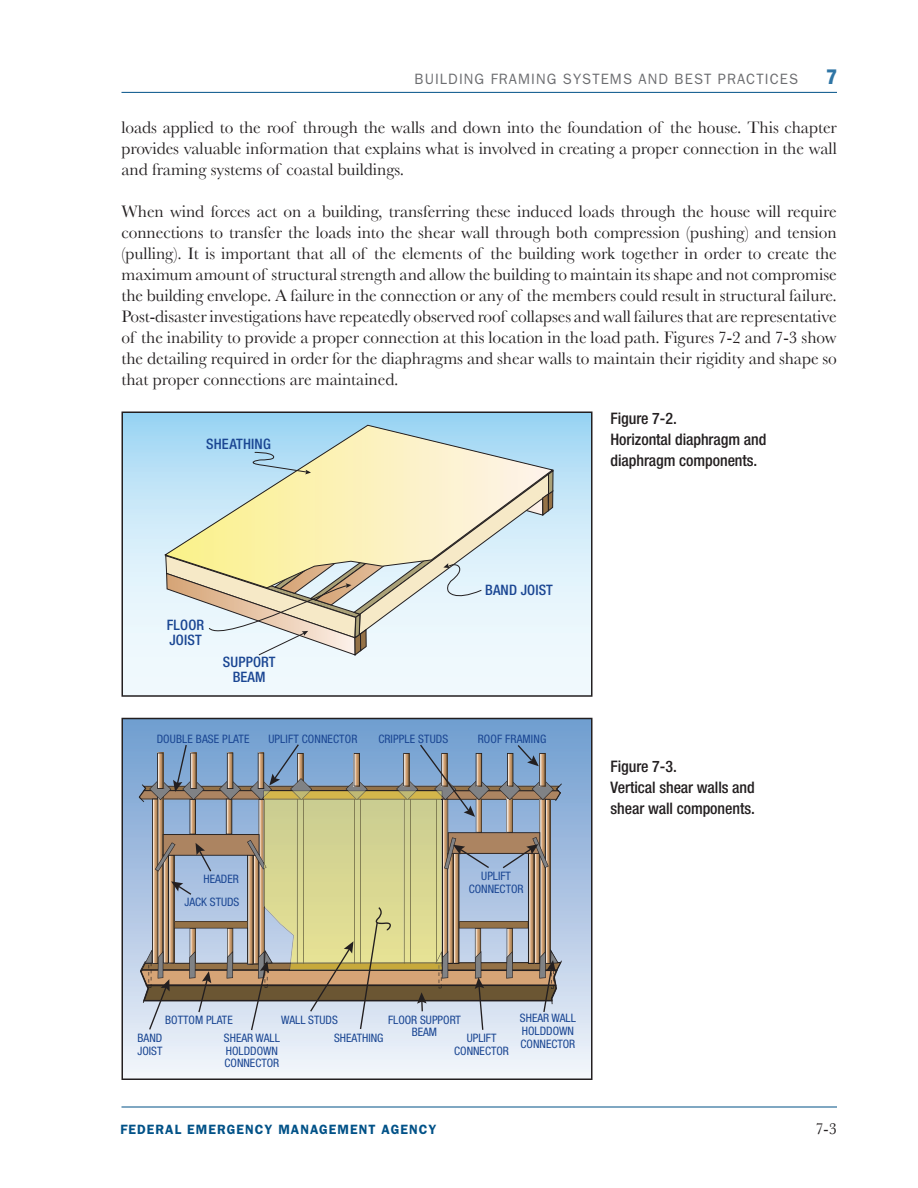
<style>
.page{position:relative;width:918px;height:1188px;background:#fff}
.page>*{position:absolute;margin:0;border:0;box-sizing:border-box;transform-origin:0 0}
.t1{font:800 condensed 21px "Helvetica Neue";color:#2f75a5}
.Main_body{font:17.4px/21px "Baskerville";letter-spacing:-.005em;color:#231f20;text-align:justify}
.t2{font:16.5px "Baskerville";color:#231f20}
.t3{font:500 condensed 15.9px/21px "Helvetica Neue";letter-spacing:-.005em;color:#231f20}
.t4{font:15px "ITC Franklin Gothic Std";letter-spacing:.075em;color:#6c6d70}
.t5{font:500 condensed 14.4px/15.3px "Helvetica Neue";letter-spacing:.01em;color:#1a4693;text-align:center}
.t6{font:700 condensed 14.25px "Helvetica Neue";color:#1a4693}
.t7{font:600 13.5px "ITC Franklin Gothic Std";letter-spacing:.08em;color:#005187}
.t8{font:condensed 11.7px/12.6px "Helvetica Neue";color:#1a4693}
</style>
<div class="page">
<hr style="left:122px;top:1107px;width:715px;height:1px;background:#005187">
<hr style="left:122px;top:92px;width:715px;height:1px;background:#005187">
<svg style="left:125px;top:415px;width:464px;height:279px"></svg>
<svg style="left:165px;top:426px;width:388px;height:230px;background:#dde3d2"></svg>
<div style="left:122px;top:412px;width:470px;height:285px;border:2px solid #231f20"></div>
<svg style="left:125px;top:721px;width:464px;height:356px;background:#bcd1e8"></svg>
<svg style="left:139px;top:744px;width:423px;height:286px;background:#aaab9e"></svg>
<div style="left:122px;top:718px;width:470px;height:362px;border:2px solid #231f20"></div>
<p class="t4" style="left:415px;top:71px;width:385px">BUILDING FRAMING SYSTEMS AND BEST PRACTICES</p>
<p class="t1" style="left:826px;top:64px;width:12px">7</p>
<p class="Main_body" style="left:122px;top:117px;width:717px">loads applied to the roof through the walls and down into the foundation of the house. This chapter provides valuable information that explains what is involved in creating a proper connection in the wall and framing systems of coastal buildings.</p>
<p class="Main_body" style="left:122px;top:201px;width:717px">When wind forces act on a building, transferring these induced loads through the house will require connections to transfer the loads into the shear wall through both compression (pushing) and tension (pulling). It is important that all of the elements of the building work together in order to create the maximum amount of structural strength and allow the building to maintain its shape and not compromise the building envelope. A failure in the connection or any of the members could result in structural failure.<br>Post-disaster investigations have repeatedly observed roof collapses and wall failures that are representative of the inability to provide a proper connection at this location in the load path. Figures 7-2 and 7-3 show the detailing required in order for the diaphragms and shear walls to maintain their rigidity and shape so that proper connections are maintained.</p>
<p class="t5" style="left:206px;top:436px;width:66px">SHEATHING</p>
<p class="t3" style="left:610px;top:408px;width:68px">Figure 7-2.</p>
<p class="t3" style="left:610px;top:429px;width:157px">Horizontal diaphragm and diaphragm components.</p>
<p class="t5" style="left:167px;top:617px;width:39px;text-align:left">FLOOR<br>JOIST</p>
<p class="t5" style="left:223px;top:654px;width:54px">SUPPORT<br>BEAM</p>
<p class="t5" style="left:485px;top:582px;width:69px">BAND JOIST</p>
<p class="t8" style="left:157px;top:732px;width:94px">DOUBLE BASE PLATE</p>
<p class="t8" style="left:268px;top:732px;width:91px">UPLIFT CONNECTOR</p>
<p class="t8" style="left:378px;top:732px;width:71px">CRIPPLE STUDS</p>
<p class="t8" style="left:478px;top:732px;width:70px">ROOF FRAMING</p>
<p class="t8" style="left:185px;top:867px;width:56px;line-height:22.8px;text-align:right">HEADER<br>JACK STUDS</p>
<p class="t8" style="left:469px;top:870px;width:56px;text-align:center">UPLIFT<br>CONNECTOR</p>
<p class="t3" style="left:610px;top:755px;width:68px">Figure 7-3.</p>
<p class="t3" style="left:610px;top:776px;width:146px">Vertical shear walls and shear wall components.</p>
<p class="t8" style="left:224px;top:1010px;width:57px;line-height:18.3px;text-indent:-59px">BOTTOM PLATE<br>SHEAR WALL</p>
<p class="t8" style="left:225px;top:1044px;width:56px">HOLDDOWN<br>CONNECTOR</p>
<p class="t8" style="left:334px;top:1010px;width:51px;line-height:18.3px;text-indent:-53px">WALL STUDS<br>SHEATHING</p>
<p class="t8" style="left:388px;top:1013px;width:74px;text-align:center">FLOOR SUPPORT<br>BEAM</p>
<p class="t8" style="left:137px;top:1032px;width:26px">BAND<br>JOIST</p>
<p class="t8" style="left:454px;top:1032px;width:56px;text-align:center">UPLIFT<br>CONNECTOR</p>
<p class="t8" style="left:520px;top:1012px;width:57px">SHEAR WALL<br>HOLDDOWN<br>CONNECTOR</p>
<p class="t6" style="left:313px;top:1115px;width:75px">SHEAR WALL</p>
<p class="t7" style="left:120px;top:1121px;width:317px">FEDERAL EMERGENCY MANAGEMENT AGENCY</p>
<p class="t2" style="left:815px;top:1119px;width:23px">7-3</p>
</div>
